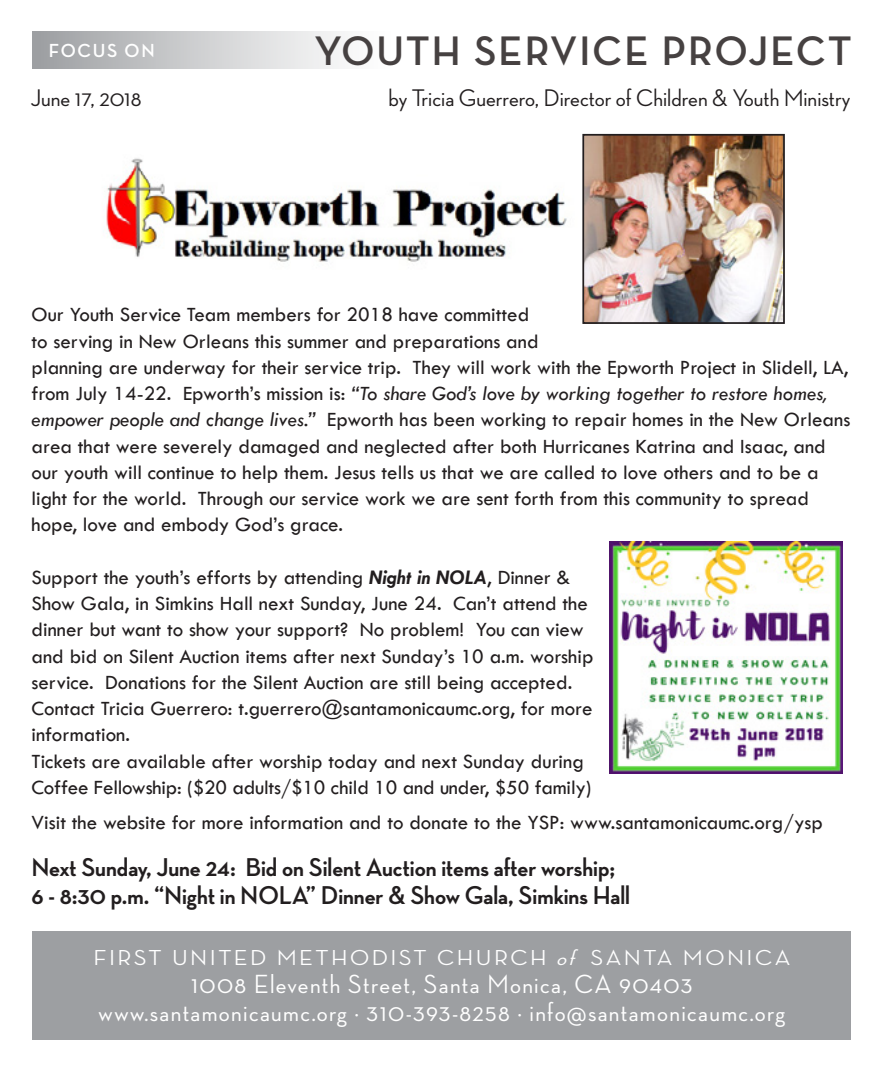
<style>
.page{position:relative;width:882px;height:1071px;background:#fff}
.page>*{position:absolute;margin:0;border:0;box-sizing:border-box;transform-origin:0 0}
.t1{font:700 42px "Neutra Disp";letter-spacing:.05em;color:#464141}
.t2{font:500 26.78px/28px "Neutra Disp";letter-spacing:.05em;color:#fff;text-align:center}
.t3{font:700 26.25px/28px "Neutra Disp";color:#221e1f}
.t4{font:500 24.5px "Neutra Disp";color:#221e1f}
.t5{font:500 22.05px "Neutra Disp";letter-spacing:.1em;color:#fff;scale:1.11 1}
.t6{font:21px/26.2px "Tw Cen";color:#221e1f}
.t7{font:700 19.25px "Neutra Disp";color:#fff}
.s1{font-style:italic}
.s2{font-weight:700;font-style:italic}
</style>
<div class="page">
<div style="left:32px;top:931px;width:819px;height:108px;background:#9d9fa2"></div>
<div style="left:32px;top:32px;width:507px;height:37px;background:linear-gradient(to right,#a8aaad,#fff)"></div>
<img style="left:106px;top:158px;width:461px;height:104px">
<img style="left:585px;top:137px;width:197px;height:184px">
<div style="left:582px;top:134px;width:203px;height:190px;border:2px solid #221e1f"></div>
<img style="left:610px;top:541px;width:232px;height:232px">
<h1 class="t1" style="left:314px;top:27px;width:539px">YOUTH SERVICE PROJECT</h1>
<p class="t7" style="left:49px;top:40px;width:107px">F O C U S O N</p>
<p class="t4" style="left:31px;top:84px;width:112px">June 17, 2018</p>
<p class="t4" style="left:389px;top:84px;width:463px">by Tricia Guerrero, Director of Children &amp; Youth Ministry</p>
<p class="t6" style="left:32px;top:302px;width:820px">Our Youth Service Team members for 2018 have committed<br>to serving in New Orleans this summer and preparations and<br>planning are underway for their service trip. They will work with the Epworth Project in Slidell, LA, from July 14-22. Epworth’s mission is: <span class="s1">“To share God’s love by working together to restore homes, empower people and change lives.”</span> Epworth has been working to repair homes in the New Orleans area that were severely damaged and neglected after both Hurricanes Katrina and Isaac, and our youth will continue to help them. Jesus tells us that we are called to love others and to be a light for the world. Through our service work we are sent forth from this community to spread hope, love and embody God’s grace.</p>
<p class="t6" style="left:32px;top:564px;width:564px">Support the youth’s efforts by attending <span class="s2">Night in NOLA</span>, Dinner &amp; Show Gala, in Simkins Hall next Sunday, June 24. Can’t attend the dinner but want to show your support? No problem! You can view and bid on Silent Auction items after next Sunday’s 10 a.m. worship service. Donations for the Silent Auction are still being accepted.<br>Contact Tricia Guerrero: t.guerrero@santamonicaumc.org, for more information.<br>Tickets are available after worship today and next Sunday during Coffee Fellowship: ($20 adults/$10 child 10 and under, $50 family)</p>
<p class="t6" style="left:32px;top:809px;width:793px">Visit the website for more information and to donate to the YSP: www.santamonicaumc.org/ysp</p>
<p class="t3" style="left:32px;top:854px;width:600px">Next Sunday, June 24: Bid on Silent Auction items after worship;<br>6 - 8:30 p.m. “Night in NOLA” Dinner &amp; Show Gala, Simkins Hall</p>
<p class="t5" style="left:93px;top:946px;width:629px">FIRST UNITED METHODIST CHURCH <span class="s1">of</span> SANTA MONICA</p>
<p class="t2" style="left:99px;top:970px;width:688px">1008 Eleventh Street, Santa Monica, CA 90403 www.santamonicaumc.org · 310-393-8258 · info@santamonicaumc.org</p>
</div>
